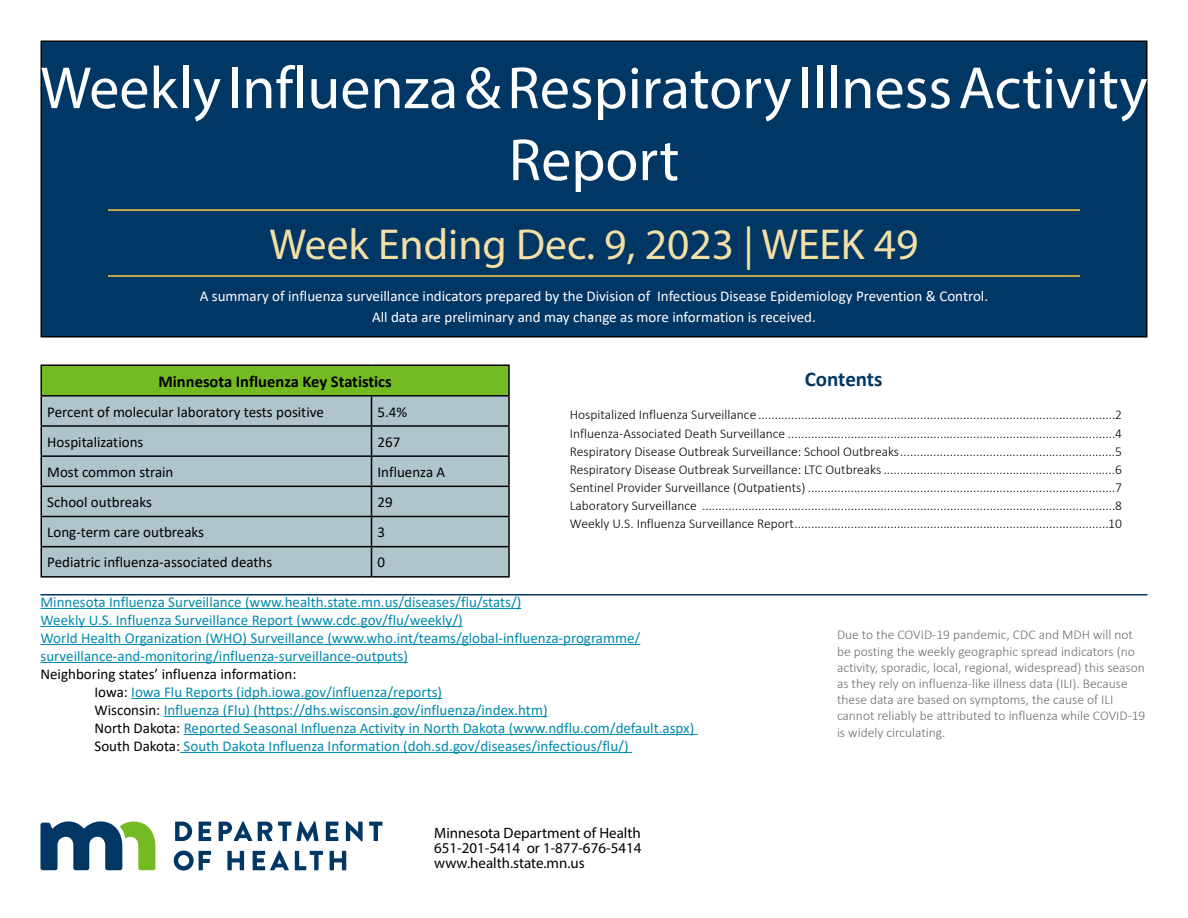
<style>
.page{position:relative;width:1188px;height:918px;background:#fff}
.page>*{position:absolute;margin:0;border:0;box-sizing:border-box;transform-origin:0 0}
.Title__H1{font:60px/72px "Myriad Pro";color:#fff;text-align:center}
.t1{font:43.5px "Myriad Pro";color:#f4dfa5}
.Figurehead{font:700 21px "Calibri";color:#003764}
.Table_heading{font:700 16.5px "Calibri";color:#000}
.Table_body{font:15px/18px "Calibri";color:#008aac}
.Table_body-2{font:15px "Calibri";color:#000}
.Subtitle{font:15px "Calibri";color:#fff}
.Address_block{font:15px "Myriad Pro";color:#000}
.t2{font:300 13.5px "Calibri";color:#000}
.Note{font:300 13.5px/16.2px "Calibri";color:#6d6e71}
.s1{color:#000}
</style>
<div class="page">
<svg style="left:40px;top:821px;width:115px;height:49px"></svg>
<svg style="left:175px;top:822px;width:17px;height:19px"></svg>
<svg style="left:199px;top:822px;width:12px;height:19px"></svg>
<svg style="left:219px;top:821px;width:100px;height:20px"></svg>
<svg style="left:326px;top:822px;width:12px;height:19px"></svg>
<svg style="left:346px;top:821px;width:17px;height:20px"></svg>
<svg style="left:369px;top:822px;width:13px;height:19px"></svg>
<svg style="left:174px;top:851px;width:37px;height:20px"></svg>
<svg style="left:227px;top:851px;width:17px;height:19px"></svg>
<svg style="left:253px;top:851px;width:36px;height:19px"></svg>
<svg style="left:295px;top:851px;width:28px;height:19px"></svg>
<svg style="left:330px;top:851px;width:16px;height:19px"></svg>
<div style="left:41px;top:41px;width:1106px;height:296px;background:#003764"></div>
<div style="left:40px;top:40px;width:1108px;height:298px;border:2px solid #000"></div>
<hr style="left:108px;top:209px;width:972px;height:2px;background:#fec745">
<hr style="left:108px;top:275px;width:972px;height:2px;background:#fec745">
<hr style="left:40px;top:594px;width:1108px;height:2px;background:#003764">
<hr style="left:40px;top:608px;width:481px;height:1px;background:#008aac">
<hr style="left:40px;top:626px;width:423px;height:1px;background:#008aac">
<hr style="left:40px;top:644px;width:600px;height:1px;background:#008aac">
<hr style="left:40px;top:662px;width:368px;height:1px;background:#008aac">
<hr style="left:131px;top:698px;width:311px;height:1px;background:#008aac">
<hr style="left:164px;top:716px;width:384px;height:1px;background:#008aac">
<hr style="left:184px;top:734px;width:514px;height:1px;background:#008aac">
<hr style="left:180px;top:752px;width:452px;height:1px;background:#008aac">
<div style="left:41px;top:365px;width:468px;height:31px;background:#74bb23"></div>
<div style="left:42px;top:397px;width:466px;height:179px;background:#b0c4cc"></div>
<hr style="left:40px;top:425px;width:332px;height:2px;background:#000">
<hr style="left:372px;top:425px;width:138px;height:2px;background:#000">
<hr style="left:40px;top:455px;width:332px;height:2px;background:#000">
<hr style="left:372px;top:455px;width:138px;height:2px;background:#000">
<hr style="left:40px;top:486px;width:332px;height:1px;background:#000">
<hr style="left:372px;top:486px;width:138px;height:1px;background:#000">
<hr style="left:40px;top:516px;width:332px;height:1px;background:#000">
<hr style="left:372px;top:516px;width:138px;height:1px;background:#000">
<hr style="left:40px;top:546px;width:332px;height:1px;background:#000">
<hr style="left:372px;top:546px;width:138px;height:1px;background:#000">
<svg style="left:371px;top:397px;width:1px;height:179px"></svg>
<hr style="left:40px;top:364px;width:332px;height:2px;background:#000">
<hr style="left:40px;top:366px;width:2px;height:29px;background:#000">
<hr style="left:372px;top:364px;width:138px;height:2px;background:#000">
<hr style="left:508px;top:366px;width:2px;height:29px;background:#000">
<hr style="left:40px;top:395px;width:332px;height:2px;background:#000">
<hr style="left:372px;top:395px;width:138px;height:2px;background:#000">
<hr style="left:40px;top:397px;width:2px;height:28px;background:#000">
<hr style="left:508px;top:397px;width:2px;height:28px;background:#000">
<hr style="left:40px;top:427px;width:2px;height:28px;background:#000">
<hr style="left:508px;top:427px;width:2px;height:28px;background:#000">
<hr style="left:40px;top:457px;width:2px;height:29px;background:#000">
<hr style="left:508px;top:457px;width:2px;height:29px;background:#000">
<hr style="left:40px;top:487px;width:2px;height:29px;background:#000">
<hr style="left:508px;top:487px;width:2px;height:29px;background:#000">
<hr style="left:40px;top:517px;width:2px;height:29px;background:#000">
<hr style="left:508px;top:517px;width:2px;height:29px;background:#000">
<hr style="left:40px;top:547px;width:2px;height:29px;background:#000">
<hr style="left:508px;top:547px;width:2px;height:29px;background:#000">
<hr style="left:40px;top:576px;width:332px;height:2px;background:#000">
<hr style="left:372px;top:576px;width:138px;height:2px;background:#000">
<h1 class="Title__H1" style="left:40px;top:51px;width:1109px">Weekly Influenza &amp; Respiratory Illness Activity<br>Report</h1>
<h2 class="t1" style="left:270px;top:217px;width:650px">Week Ending Dec. 9, 2023 | WEEK 49</h2>
<p class="Subtitle" style="left:200px;top:286px;width:790px">A summary of influenza surveillance indicators prepared by the Division of Infectious Disease Epidemiology Prevention &amp; Control.</p>
<p class="Subtitle" style="left:372px;top:307px;width:445px">All data are preliminary and may change as more information is received.</p>
<p class="Table_heading" style="left:159px;top:370px;width:235px">Minnesota Influenza Key Statistics</p>
<p class="Table_body-2" style="left:47px;top:401px;width:278px">Percent of molecular laboratory tests positive</p>
<p class="Table_body-2" style="left:378px;top:401px;width:31px">5.4%</p>
<p class="Table_body-2" style="left:47px;top:431px;width:98px">Hospitalizations</p>
<p class="Table_body-2" style="left:378px;top:431px;width:24px">267</p>
<p class="Table_body-2" style="left:47px;top:461px;width:128px">Most common strain</p>
<p class="Table_body-2" style="left:378px;top:461px;width:69px">Influenza A</p>
<p class="Table_body-2" style="left:47px;top:492px;width:106px">School outbreaks</p>
<p class="Table_body-2" style="left:378px;top:492px;width:17px">29</p>
<p class="Table_body-2" style="left:47px;top:522px;width:158px">Long-term care outbreaks</p>
<p class="Table_body-2" style="left:378px;top:522px;width:9px">3</p>
<p class="Table_body-2" style="left:47px;top:552px;width:227px">Pediatric influenza-associated deaths</p>
<p class="Table_body-2" style="left:378px;top:552px;width:9px">0</p>
<h2 class="Figurehead" style="left:805px;top:364px;width:79px">Contents</h2>
<p class="t2" style="left:570px;top:407px;width:554px">Hospitalized Influenza Surveillance ............................................................................................................2</p>
<p class="t2" style="left:570px;top:425px;width:554px">Influenza-Associated Death Surveillance ...................................................................................................4</p>
<p class="t2" style="left:570px;top:443px;width:554px">Respiratory Disease Outbreak Surveillance: School Outbreaks.................................................................5</p>
<p class="t2" style="left:570px;top:461px;width:554px">Respiratory Disease Outbreak Surveillance: LTC Outbreaks ......................................................................6</p>
<p class="t2" style="left:570px;top:479px;width:554px">Sentinel Provider Surveillance (Outpatients) .............................................................................................7</p>
<p class="t2" style="left:570px;top:497px;width:554px">Laboratory Surveillance .............................................................................................................................8</p>
<p class="t2" style="left:570px;top:515px;width:554px">Weekly U.S. Influenza Surveillance Report...............................................................................................10</p>
<p class="Table_body" style="left:40px;top:592px;width:482px">Minnesota Influenza Surveillance (www.health.state.mn.us/diseases/flu/stats/)</p>
<p class="Table_body" style="left:40px;top:610px;width:424px">Weekly U.S. Influenza Surveillance Report (www.cdc.gov/flu/weekly/)</p>
<p class="Table_body" style="left:40px;top:628px;width:601px">World Health Organization (WHO) Surveillance (www.who.int/teams/global-influenza-programme/ surveillance-and-monitoring/influenza-surveillance-outputs)</p>
<p class="Table_body-2" style="left:40px;top:663px;width:257px">Neighboring states’ influenza information:</p>
<p class="Table_body" style="left:94px;top:682px;width:349px"><span class="s1">Iowa:</span> Iowa Flu Reports (idph.iowa.gov/influenza/reports)</p>
<p class="Table_body" style="left:94px;top:700px;width:455px"><span class="s1">Wisconsin:</span> Influenza (Flu) (https://dhs.wisconsin.gov/influenza/index.htm)</p>
<p class="Table_body" style="left:94px;top:718px;width:601px"><span class="s1">North Dakota:</span> Reported Seasonal Influenza Activity in North Dakota (www.ndflu.com/default.aspx)</p>
<p class="Table_body" style="left:94px;top:736px;width:536px"><span class="s1">South Dakota:</span> South Dakota Influenza Information (doh.sd.gov/diseases/infectious/flu/)</p>
<p class="Address_block" style="left:434px;top:824px;width:208px">Minnesota Department of Health</p>
<p class="Address_block" style="left:434px;top:839px;width:209px">651-201-5414 or 1-877-676-5414</p>
<p class="Address_block" style="left:434px;top:854px;width:152px">www.health.state.mn.us</p>
<p class="Note" style="left:837px;top:627px;width:310px">Due to the COVID-19 pandemic, CDC and MDH will not be posting the weekly geographic spread indicators (no activity, sporadic, local, regional, widespread) this season as they rely on influenza-like illness data (ILI). Because these data are based on symptoms, the cause of ILI cannot reliably be attributed to influenza while COVID-19 is widely circulating.</p>
</div>
